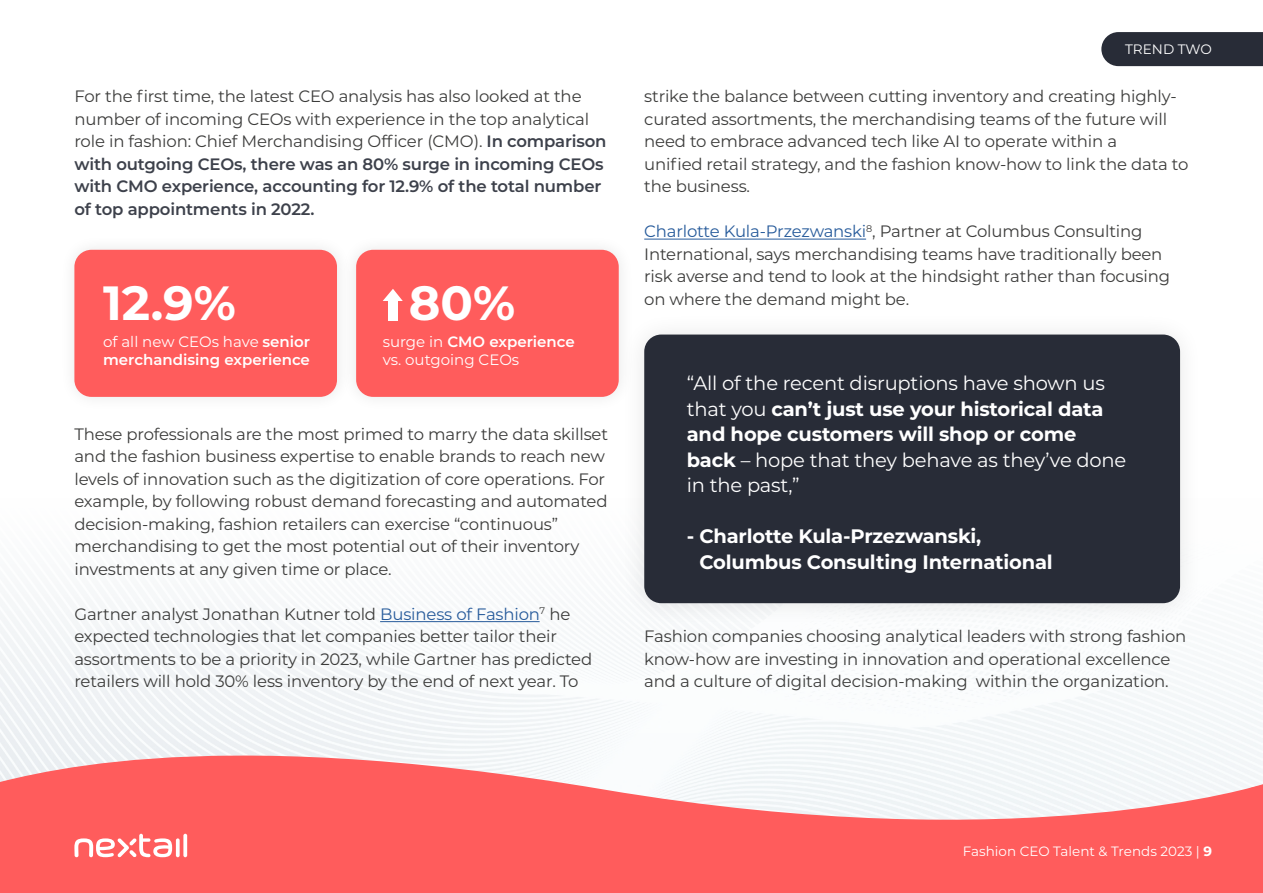
<style>
.page{position:relative;width:1263px;height:893px;background:#fff}
.page>*{position:absolute;margin:0;border:0;box-sizing:border-box;transform-origin:0 0}
.Statistics_Heading_S{font:700 48px "Montserrat";color:#fff}
.Larger_body_copy{font:19.5px/25.5px "Montserrat";letter-spacing:-.01em;color:#fff}
.Larger_body_copy-2{font:700 19.5px "Montserrat";letter-spacing:-.01em;color:#fff}
.Small_body_copy{font:16.5px/22.5px "Montserrat";letter-spacing:-.01em;color:#3c3c3b}
.Statistics_copy{font:600 15px/18px "Montserrat";color:#fff}
.Statistics_copy-2{font:15px/18px "Montserrat";color:#fff}
.Body_copy_-_Light{font:13.65px "Montserrat";color:#fff}
.t1{font:13.5px "Montserrat";color:#fff}
.s1{font-weight:600;color:#3d414b}
.s2{font-weight:400}
.s3{font-weight:600}
.s4{color:#275b9b}
.s5{font-weight:700}
</style>
<div class="page">
<svg style="left:0;top:720px;width:1263px;height:173px;fill:#ff5c5c"></svg>
<svg style="left:74px;top:834px;width:113px;height:24px"></svg>
<div style="left:1101px;top:32px;width:162px;height:34px;background:#282c37"></div>
<hr style="left:380px;top:621px;width:160px;height:1px;background:#275b9b">
<hr style="left:644px;top:239px;width:222px;height:1px;background:#275b9b">
<div style="left:620px;top:311px;width:584px;height:316px;background:#f9fafa"></div>
<div style="left:644px;top:335px;width:536px;height:268px;background:#282c37;border-radius:17px"></div>
<div style="left:341px;top:234px;width:293px;height:178px;background:#fbfbfb"></div>
<div style="left:356px;top:250px;width:263px;height:147px;background:#ff5c5c;border-radius:17px"></div>
<div style="left:388px;top:297px;width:9px;height:24px;background:#fff"></div>
<svg style="left:383px;top:289px;width:20px;height:12px"></svg>
<div style="left:59px;top:234px;width:294px;height:178px;background:#fbfbfb"></div>
<div style="left:74px;top:250px;width:263px;height:147px;background:#ff5c5c;border-radius:17px"></div>
<p class="Small_body_copy" style="left:74px;top:85px;width:534px">For the first time, the latest CEO analysis has also looked at the number of incoming CEOs with experience in the top analytical role in fashion: Chief Merchandising Officer (CMO). <span class="s1">In comparison with outgoing CEOs, there was an 80% surge in incoming CEOs with CMO experience, accounting for 12.9% of the total number of top appointments in 2022.</span></p>
<p class="Statistics_Heading_S" style="left:103px;top:269px;width:134px">12.9%</p>
<p class="Statistics_copy" style="left:103px;top:332px;width:209px"><span class="s2">of all new CEOs have</span> senior merchandising experience</p>
<p class="Statistics_Heading_S" style="left:409px;top:269px;width:108px">80%</p>
<p class="Statistics_copy-2" style="left:383px;top:332px;width:194px">surge in <span class="s3">CMO experience </span>vs. outgoing CEOs</p>
<p class="Small_body_copy" style="left:74px;top:422px;width:535px">These professionals are the most primed to marry the data skillset and the fashion business expertise to enable brands to reach new levels of innovation such as the digitization of core operations. For example, by following robust demand forecasting and automated decision-making, fashion retailers can exercise “continuous” merchandising to get the most potential out of their inventory investments at any given time or place.</p>
<p class="Small_body_copy" style="left:74px;top:602px;width:519px">Gartner analyst Jonathan Kutner told <span class="s4">Business of Fashion</span><sup>7</sup> he expected technologies that let companies better tailor their assortments to be a priority in 2023, while Gartner has predicted retailers will hold 30% less inventory by the end of next year. To</p>
<p class="Body_copy_-_Light" style="left:1125px;top:40px;width:88px">TREND TWO</p>
<p class="Small_body_copy" style="left:644px;top:85px;width:546px">strike the balance between cutting inventory and creating highly&shy;curated assortments, the merchandising teams of the future will need to embrace advanced tech like AI to operate within a<br>unified retail strategy, and the fashion know-how to link the data to the business.</p>
<p class="Small_body_copy" style="left:644px;top:220px;width:527px"><span class="s4">Charlotte Kula-Przezwanski</span><sup>8</sup>, Partner at Columbus Consulting International, says merchandising teams have traditionally been risk averse and tend to look at the hindsight rather than focusing on where the demand might be.</p>
<p class="Larger_body_copy" style="left:687px;top:370px;width:441px">“All of the recent disruptions have shown us that you <span class="s5">can’t just use your historical data and hope customers will shop or come back</span> – hope that they behave as they’ve done in the past,”</p>
<p class="Larger_body_copy-2" style="left:687px;top:522px;width:296px">- Charlotte Kula-Przezwanski,</p>
<p class="Larger_body_copy-2" style="left:699px;top:548px;width:355px">Columbus Consulting International</p>
<p class="Small_body_copy" style="left:644px;top:625px;width:544px">Fashion companies choosing analytical leaders with strong fashion know-how are investing in innovation and operational excellence and a culture of digital decision-making within the organization.</p>
<p class="t1" style="left:963px;top:842px;width:250px">Fashion CEO Talent &amp; Trends 2023 | <span class="s5">9</span></p>
</div>
